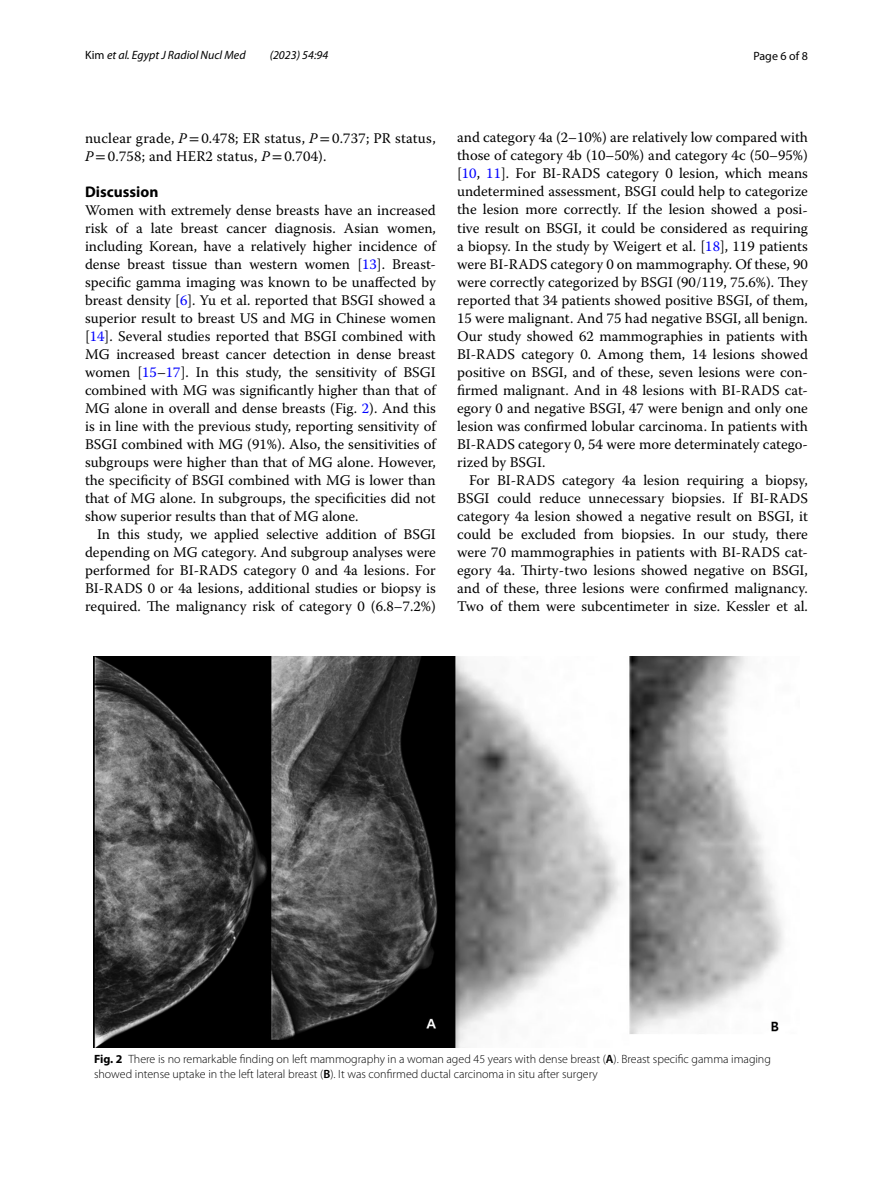
<style>
.page{position:relative;width:893px;height:1187px;background:#fff}
.page>*{position:absolute;margin:0;border:0;box-sizing:border-box;transform-origin:0 0}
.t1{font:700 15.45px "Myriad Pro";color:#000}
.t2{font:14.7px/18px "Warnock Pro";color:#000;text-align:justify}
.t3{font:300 12px/15px "Myriad Pro";color:#000}
.t4{font:italic 12px "Myriad Pro";color:#000}
.t5{font:12px "Myriad Pro";color:#000}
.s1{font-style:normal}
.s2{font-style:italic}
.s3{font-family:"STIX"}
.s4{color:#00f}
.s5{font-weight:700}
.s6{font-weight:600}
</style>
<div class="page">
<img style="left:93px;top:656px;width:691px;height:391px">
<p class="t4" style="left:85px;top:48px;width:162px"><span class="s1">Kim</span> et al. Egypt J Radiol Nucl Med</p>
<p class="t4" style="left:270px;top:48px;width:60px">(2023) 54:94</p>
<p class="t5" style="left:753px;top:48px;width:56px">Page 6 of 8</p>
<p class="t2" style="left:85px;top:129px;width:352px">nuclear grade, <span class="s2">P</span><span class="s3">=</span>0.478; ER status, <span class="s2">P</span><span class="s3">=</span>0.737; PR status,<br><span class="s2">P</span><span class="s3">=</span>0.758; and HER2 status, <span class="s2">P</span><span class="s3">=</span>0.704).</p>
<p class="t1" style="left:85px;top:181px;width:75px">Discussion</p>
<p class="t2" style="left:85px;top:201px;width:352px">Women with extremely dense breasts have an increased risk of a late breast cancer diagnosis. Asian women, including Korean, have a relatively higher incidence of dense breast tissue than western women [<span class="s4">13</span>]. Breast&shy;specific gamma imaging was known to be unaffected by breast density [<span class="s4">6</span>]. Yu et al. reported that BSGI showed a superior result to breast US and MG in Chinese women [<span class="s4">14</span>]. Several studies reported that BSGI combined with MG increased breast cancer detection in dense breast women [<span class="s4">15</span>–<span class="s4">17</span>]. In this study, the sensitivity of BSGI combined with MG was significantly higher than that of MG alone in overall and dense breasts (Fig. <span class="s4">2</span>). And this is in line with the previous study, reporting sensitivity of BSGI combined with MG (91%). Also, the sensitivities of subgroups were higher than that of MG alone. However, the specificity of BSGI combined with MG is lower than that of MG alone. In subgroups, the specificities did not show superior results than that of MG alone.</p>
<p class="t2" style="left:85px;top:524px;width:352px;text-indent:12px">In this study, we applied selective addition of BSGI depending on MG category. And subgroup analyses were performed for BI-RADS category 0 and 4a lesions. For BI-RADS 0 or 4a lesions, additional studies or biopsy is required. The malignancy risk of category 0 (6.8–7.2%)</p>
<p class="t2" style="left:457px;top:128px;width:352px">and category 4a (2–10%) are relatively low compared with those of category 4b (10–50%) and category 4c (50–95%) [<span class="s4">10</span>, <span class="s4">11</span>]. For BI-RADS category 0 lesion, which means undetermined assessment, BSGI could help to categorize the lesion more correctly. If the lesion showed a posi&shy;tive result on BSGI, it could be considered as requiring a biopsy. In the study by Weigert et al. [<span class="s4">18</span>], 119 patients were BI-RADS category 0 on mammography. Of these, 90 were correctly categorized by BSGI (90/119, 75.6%). They reported that 34 patients showed positive BSGI, of them, 15 were malignant. And 75 had negative BSGI, all benign.<br>Our study showed 62 mammographies in patients with BI-RADS category 0. Among them, 14 lesions showed positive on BSGI, and of these, seven lesions were con&shy;firmed malignant. And in 48 lesions with BI-RADS cat&shy;egory 0 and negative BSGI, 47 were benign and only one lesion was confirmed lobular carcinoma. In patients with BI-RADS category 0, 54 were more determinately catego&shy;rized by BSGI.</p>
<p class="t2" style="left:457px;top:470px;width:352px;text-indent:12px">For BI-RADS category 4a lesion requiring a biopsy, BSGI could reduce unnecessary biopsies. If BI-RADS category 4a lesion showed a negative result on BSGI, it could be excluded from biopsies. In our study, there were 70 mammographies in patients with BI-RADS cat&shy;egory 4a. Thirty-two lesions showed negative on BSGI, and of these, three lesions were confirmed malignancy.<br>Two of them were subcentimeter in size. Kessler et al.</p>
<p class="t3" style="left:94px;top:1051px;width:678px"><span class="s5">Fig. 2</span> There is no remarkable finding on left mammography in a woman aged 45 years with dense breast (<span class="s6">A</span>). Breast specific gamma imaging showed intense uptake in the left lateral breast (<span class="s6">B</span>). It was confirmed ductal carcinoma in situ after surgery</p>
</div>
